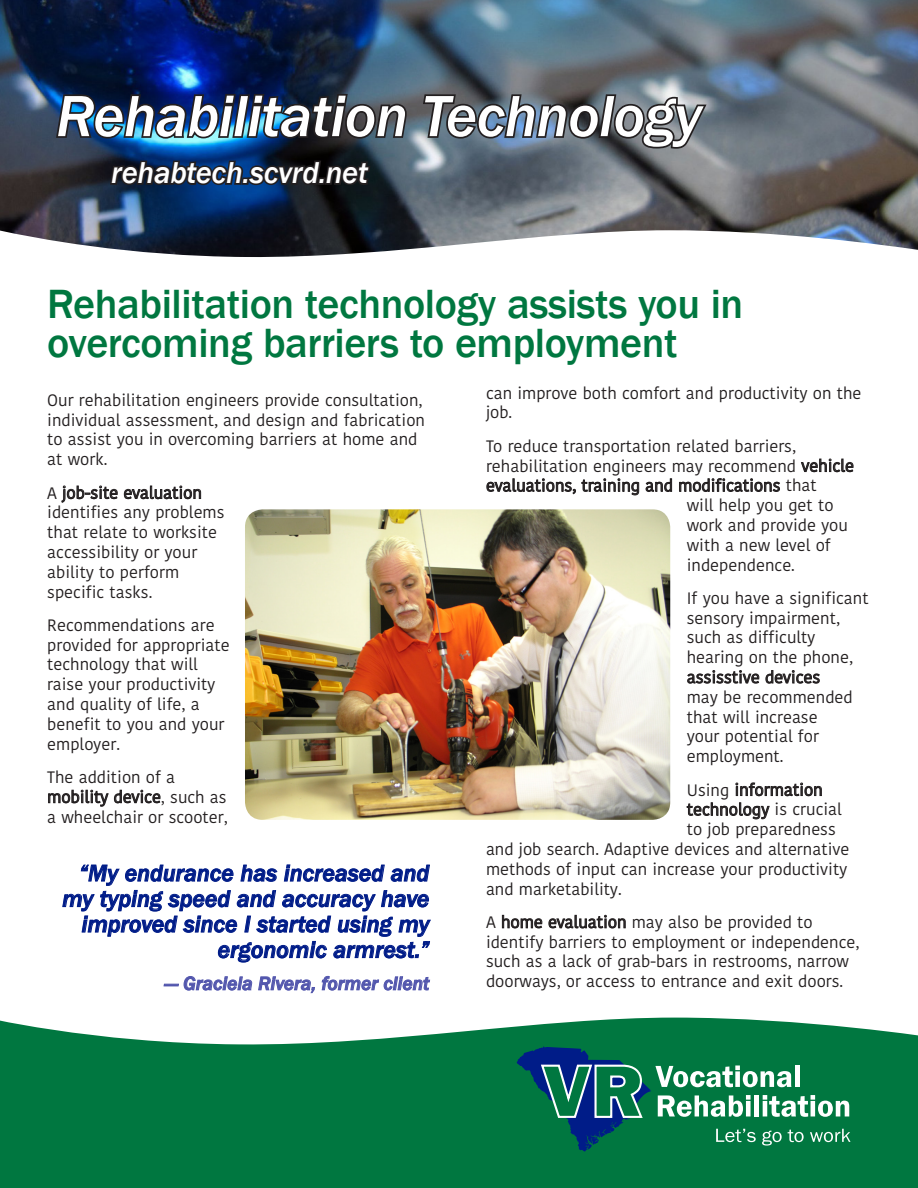
<style>
.page{position:relative;width:918px;height:1188px;background:#fff}
.page>*{position:absolute;margin:0;border:0;box-sizing:border-box;transform-origin:0 0}
.Section_header{font:italic 500 60.15px "Franklin Gothic";letter-spacing:-.01em;color:#fff}
.Headline{font:500 42px/39px "Franklin Gothic";letter-spacing:-.01em;color:#007740}
.Section_Header_link{font:italic 500 31.05px "Franklin Gothic";letter-spacing:-.01em;color:#fff}
.Pull_Quote_New{font:italic 500 24px/25.5px "Franklin Gothic";color:#001c88;text-align:right}
.Pull_Quote_Citation{font:italic 500 19.5px "Franklin Gothic";color:#5256ad}
.Body{font:16.5px/19.8px "Kohinoor Devanagari";color:#231f20}
</style>
<div class="page">
<img style="left:0;top:0;width:918px;height:258px">
<svg style="left:0;top:1017px;width:918px;height:171px;background:#1a8553"></svg>
<svg style="left:517px;top:1046px;width:334px;height:106px;background:#237f61"></svg>
<svg style="left:62px;top:864px;width:369px;height:98px"></svg>
<svg style="left:164px;top:976px;width:88px;height:14px"></svg>
<svg style="left:258px;top:976px;width:57px;height:17px"></svg>
<svg style="left:322px;top:976px;width:108px;height:14px"></svg>
<svg style="left:61px;top:485px;width:57px;height:18px"></svg>
<svg style="left:124px;top:485px;width:77px;height:15px"></svg>
<svg style="left:48px;top:789px;width:113px;height:18px"></svg>
<img style="left:54px;top:92px;width:354px;height:49px">
<svg style="left:421px;top:92px;width:288px;height:58px;background:#565d66"></svg>
<svg style="left:108px;top:152px;width:264px;height:47px;background:#11243f"></svg>
<svg style="left:801px;top:458px;width:53px;height:15px"></svg>
<svg style="left:486px;top:478px;width:153px;height:18px"></svg>
<svg style="left:645px;top:478px;width:27px;height:14px"></svg>
<svg style="left:679px;top:478px;width:101px;height:14px"></svg>
<svg style="left:687px;top:670px;width:133px;height:14px"></svg>
<svg style="left:686px;top:782px;width:136px;height:38px"></svg>
<svg style="left:502px;top:914px;width:124px;height:15px"></svg>
<img style="left:245px;top:509px;width:425px;height:311px">
<p class="Section_header" style="left:56px;top:79px;width:647px">Rehabilitation Technology</p>
<p class="Section_Header_link" style="left:111px;top:154px;width:258px">rehabtech.scvrd.net</p>
<p class="Headline" style="left:47px;top:285px;width:698px">Rehabilitation technology assists you in overcoming barriers to employment</p>
<p class="Body" style="left:47px;top:390px;width:379px">Our rehabilitation engineers provide consultation, individual assessment, and design and fabrication to assist you in overcoming barriers at home and at work.</p>
<p class="Body" style="left:47px;top:483px;width:179px">A job-site evaluation identifies any problems that relate to worksite accessibility or your ability to perform specific tasks.</p>
<p class="Body" style="left:47px;top:615px;width:184px">Recommendations are provided for appropriate technology that will raise your productivity and quality of life, a benefit to you and your employer.</p>
<p class="Body" style="left:47px;top:767px;width:182px">The addition of a mobility device, such as a wheelchair or scooter,</p>
<p class="Pull_Quote_New" style="left:62px;top:861px;width:369px">“My endurance has increased and my typing speed and accuracy have improved since I started using my ergonomic armrest.”</p>
<p class="Pull_Quote_Citation" style="left:165px;top:971px;width:266px">— Graciela Rivera, former client</p>
<p class="Body" style="left:486px;top:383px;width:377px">can improve both comfort and productivity on the job.</p>
<p class="Body" style="left:486px;top:436px;width:312px">To reduce transportation related barriers,</p>
<p class="Body" style="left:486px;top:456px;width:370px">rehabilitation engineers may recommend vehicle</p>
<p class="Body" style="left:486px;top:476px;width:332px">evaluations, training and modifications that</p>
<p class="Body" style="left:687px;top:496px;width:148px">will help you get to</p>
<p class="Body" style="left:687px;top:515px;width:163px">work and provide you</p>
<p class="Body" style="left:687px;top:535px;width:146px">with a new level of</p>
<p class="Body" style="left:687px;top:555px;width:110px">independence.</p>
<p class="Body" style="left:687px;top:588px;width:183px">If you have a significant sensory impairment, such as difficulty hearing on the phone, assisstive devices<br>may be recommended that will increase<br>your potential for employment.</p>
<p class="Body" style="left:687px;top:780px;width:137px">Using information</p>
<p class="Body" style="left:687px;top:800px;width:157px">technology is crucial</p>
<p class="Body" style="left:687px;top:820px;width:151px">to job preparedness</p>
<p class="Body" style="left:486px;top:839px;width:365px">and job search. Adaptive devices and alternative</p>
<p class="Body" style="left:486px;top:859px;width:363px">methods of input can increase your productivity</p>
<p class="Body" style="left:486px;top:879px;width:137px">and marketability.</p>
<p class="Body" style="left:486px;top:912px;width:375px">A home evaluation may also be provided to identify barriers to employment or independence, such as a lack of grab-bars in restrooms, narrow doorways, or access to entrance and exit doors.</p>
</div>
